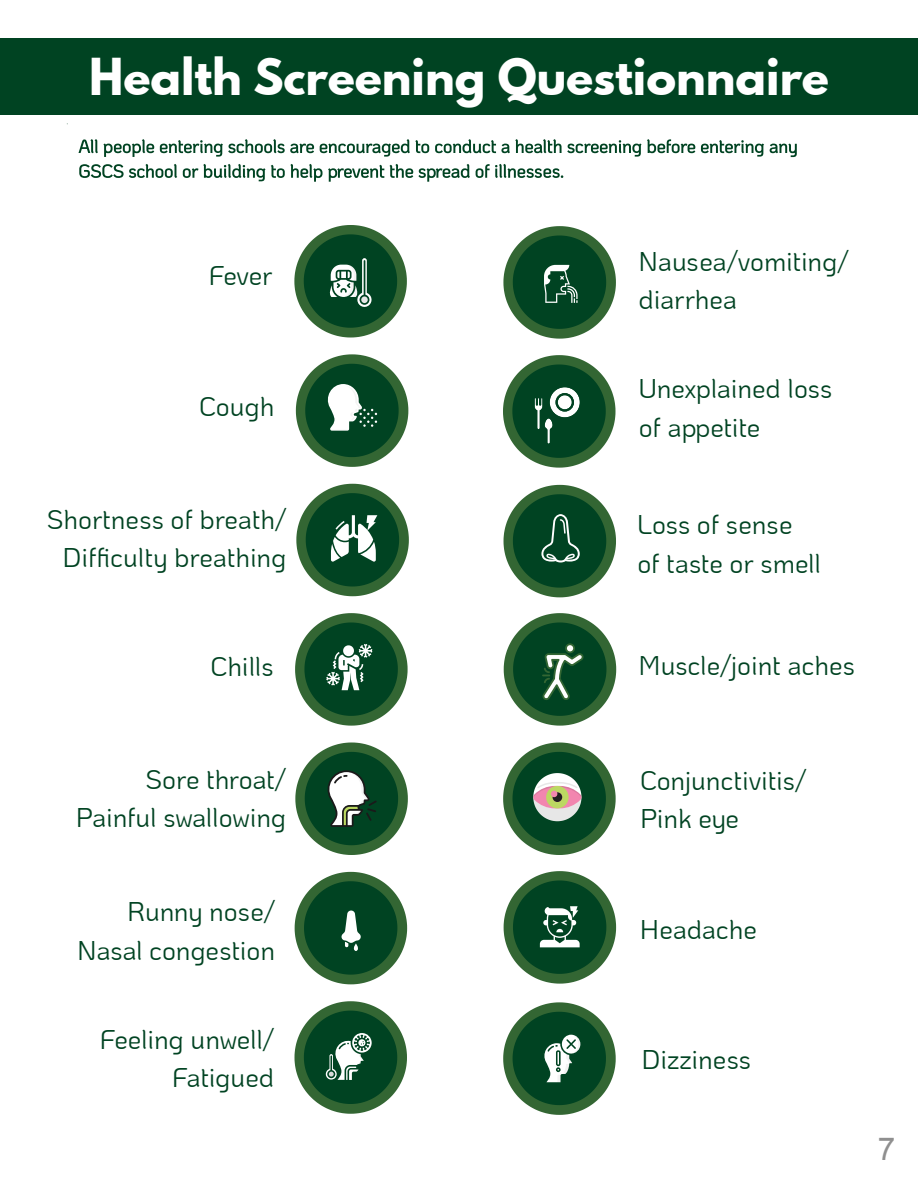
<style>
.page{position:relative;width:918px;height:1188px;background:#fff}
.page>*{position:absolute;margin:0;border:0;box-sizing:border-box;transform-origin:0 0}
.t1{font:700 45px "League Spartan";color:#fff}
.t2{font:31.5px "Arial";color:#8f8f8f}
.t3{font:27px/38.2px "Ko Ho";letter-spacing:-.005em;color:#004322}
</style>
<div class="page">
<div style="left:0;top:38px;width:918px;height:77px;background:#004322"></div>
<svg style="left:79px;top:139px;width:718px;height:18px"></svg>
<svg style="left:79px;top:164px;width:484px;height:18px"></svg>
<svg style="left:296px;top:354px;width:112px;height:113px"></svg>
<svg style="left:504px;top:613px;width:112px;height:113px"></svg>
<svg style="left:294px;top:225px;width:113px;height:113px"></svg>
<svg style="left:504px;top:871px;width:112px;height:113px"></svg>
<svg style="left:295px;top:742px;width:113px;height:113px"></svg>
<svg style="left:294px;top:1001px;width:113px;height:113px"></svg>
<svg style="left:503px;top:1002px;width:113px;height:113px"></svg>
<svg style="left:296px;top:484px;width:113px;height:112px"></svg>
<svg style="left:503px;top:742px;width:113px;height:113px"></svg>
<svg style="left:295px;top:613px;width:113px;height:113px"></svg>
<svg style="left:295px;top:872px;width:112px;height:112px"></svg>
<svg style="left:503px;top:355px;width:113px;height:113px"></svg>
<svg style="left:503px;top:226px;width:113px;height:113px"></svg>
<svg style="left:504px;top:485px;width:112px;height:112px"></svg>
<h1 class="t1" style="left:89px;top:41px;width:741px">Health Screening Questionnaire</h1>
<p class="t3" style="left:209px;top:257px;width:65px">Fever</p>
<p class="t3" style="left:199px;top:389px;width:77px">Cough</p>
<p class="t3" style="left:47px;top:502px;width:241px;text-align:center">Shortness of breath/<br>Difficulty breathing</p>
<p class="t3" style="left:210px;top:649px;width:65px">Chills</p>
<p class="t3" style="left:76px;top:761px;width:212px;text-align:right">Sore throat/<br>Painful swallowing</p>
<p class="t3" style="left:77px;top:894px;width:199px;text-align:right">Runny nose/<br>Nasal congestion</p>
<p class="t3" style="left:100px;top:1021px;width:175px;text-align:right">Feeling unwell/<br>Fatigued</p>
<p class="t3" style="left:639px;top:244px;width:212px">Nausea/vomiting/ diarrhea</p>
<p class="t3" style="left:639px;top:371px;width:195px">Unexplained loss of appetite</p>
<p class="t3" style="left:637px;top:507px;width:185px">Loss of sense of taste or smell</p>
<p class="t3" style="left:639px;top:648px;width:218px">Muscle/joint aches</p>
<p class="t3" style="left:640px;top:763px;width:168px">Conjunctivitis/<br>Pink eye</p>
<p class="t3" style="left:640px;top:912px;width:118px">Headache</p>
<p class="t3" style="left:641px;top:1042px;width:111px">Dizziness</p>
<p class="t2" style="left:878px;top:1131px;width:19px">7</p>
</div>
